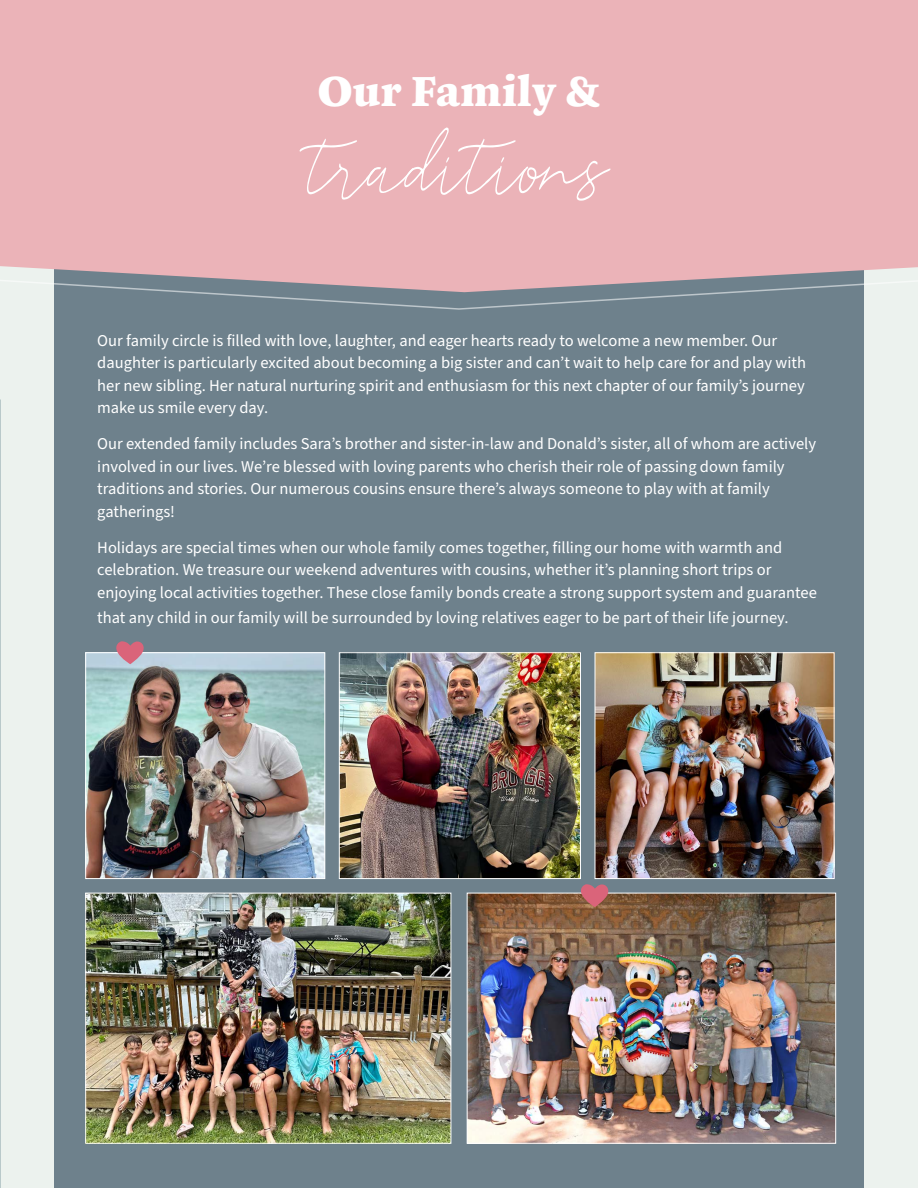
<style>
.page{position:relative;width:918px;height:1188px;background:#ecf2ee}
.page>*{position:absolute;margin:0;border:0;box-sizing:border-box;transform-origin:0 0}
.t1{font:106.5px "Reman";color:#fff}
.t2{font:700 43.5px "Zenon";color:#fff}
.t3{font:16.5px/22.5px "Source Sans Pro";color:#fff}
</style>
<div class="page">
<div style="left:54px;top:0;width:810px;height:1188px;background:#6e818c"></div>
<div style="left:0;top:0;width:918px;height:276px;background:#ebb3b8"></div>
<svg style="left:54px;top:276px;width:810px;height:34px"></svg>
<img style="left:469px;top:895px;width:365px;height:247px">
<div style="left:467px;top:893px;width:369px;height:251px;border:1px solid #fff"></div>
<img style="left:87px;top:895px;width:362px;height:247px">
<div style="left:85px;top:893px;width:366px;height:251px;border:1px solid #fff"></div>
<img style="left:87px;top:654px;width:236px;height:223px">
<div style="left:85px;top:652px;width:240px;height:227px;border:1px solid #fff"></div>
<img style="left:341px;top:654px;width:238px;height:223px">
<div style="left:339px;top:652px;width:242px;height:227px;border:1px solid #fff"></div>
<img style="left:597px;top:654px;width:236px;height:223px">
<div style="left:595px;top:652px;width:240px;height:227px;border:1px solid #fff"></div>
<svg style="left:578px;top:884px;width:32px;height:23px"></svg>
<svg style="left:114px;top:641px;width:32px;height:23px"></svg>
<h2 class="t2" style="left:317px;top:58px;width:285px">Our Family &amp;</h2>
<h1 class="t1" style="left:310px;top:100px;width:300px">traditions</h1>
<p class="t3" style="left:97px;top:329px;width:710px">Our family circle is filled with love, laughter, and eager hearts ready to welcome a new member. Our daughter is particularly excited about becoming a big sister and can’t wait to help care for and play with her new sibling. Her natural nurturing spirit and enthusiasm for this next chapter of our family’s journey make us smile every day.</p>
<p class="t3" style="left:97px;top:433px;width:720px">Our extended family includes Sara’s brother and sister-in-law and Donald’s sister, all of whom are actively involved in our lives. We’re blessed with loving parents who cherish their role of passing down family traditions and stories. Our numerous cousins ensure there’s always someone to play with at family gatherings!</p>
<p class="t3" style="left:97px;top:537px;width:721px">Holidays are special times when our whole family comes together, filling our home with warmth and celebration. We treasure our weekend adventures with cousins, whether it’s planning short trips or enjoying local activities together. These close family bonds create a strong support system and guarantee</p>
<p class="t3" style="left:97px;top:607px;width:693px">that any child in our family will be surrounded by loving relatives eager to be part of their life journey.</p>
</div>
